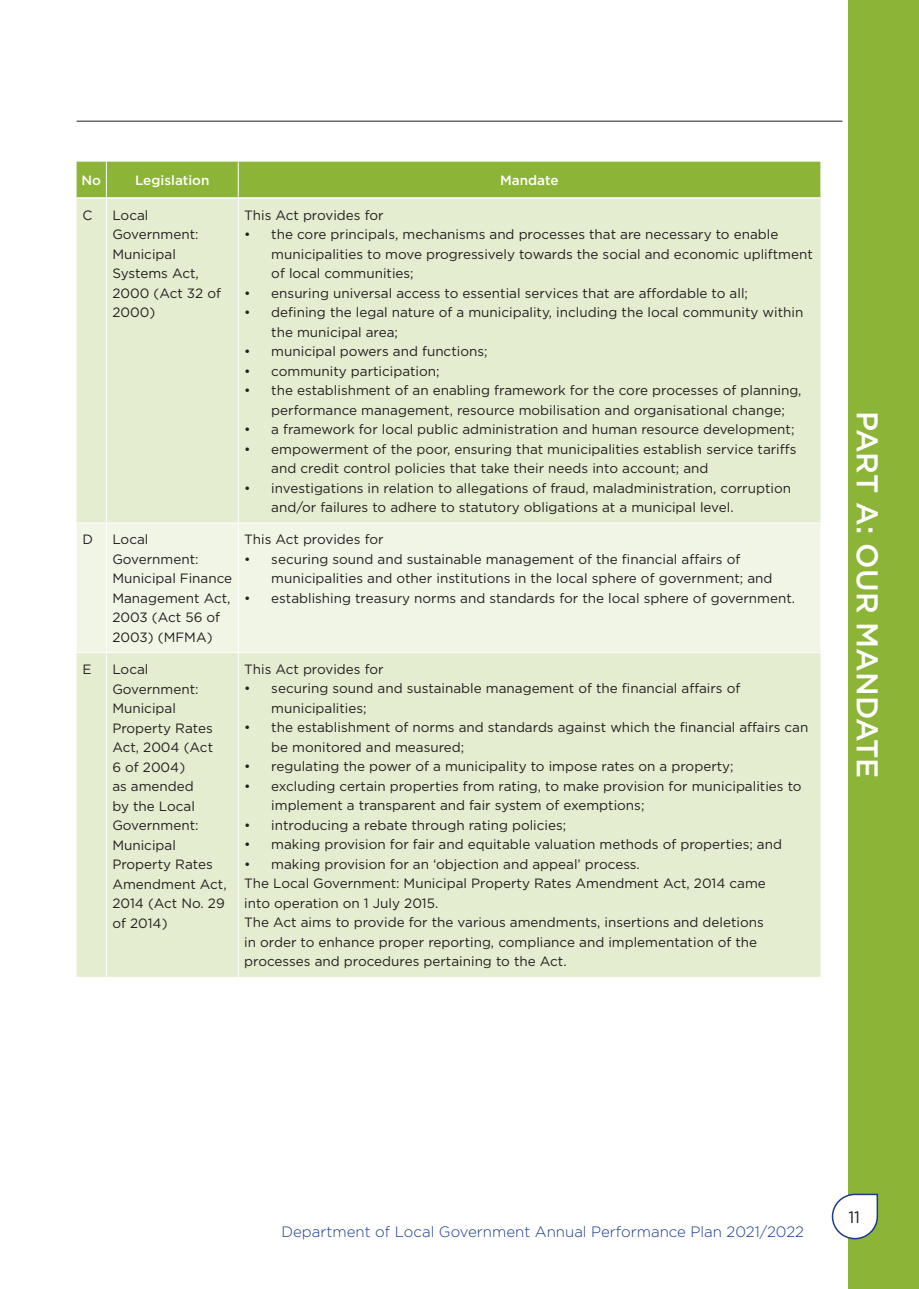
<style>
.page{position:relative;width:919px;height:1289px;background:#fff}
.page>*{position:absolute;margin:0;border:0;box-sizing:border-box;transform-origin:0 0}
.t1{font:500 30px "Gotham";color:#fff}
.t2{font:16.5px "Gotham";color:#231f20}
.t3{font:300 15px "Gotham";color:#193a8d}
.t4{font:13.5px/19.5px "Gotham";color:#231f20}
.t5{font:500 13.5px "Gotham";color:#fff}
</style>
<div class="page">
<hr style="left:77px;top:121px;width:765px;height:1px;background:#231f20">
<div style="left:847px;top:0;width:71px;height:1288px;background:#8cb436"></div>
<svg style="left:831px;top:1192px;width:47px;height:48px"></svg>
<div style="left:77px;top:162px;width:743px;height:35px;background:#8cb436"></div>
<div style="left:77px;top:199px;width:743px;height:778px;background:#e4edd0"></div>
<div style="left:77px;top:523px;width:743px;height:129px;background:#f0f5e6"></div>
<hr style="left:106px;top:198px;width:1px;height:324px;background:#fff">
<hr style="left:238px;top:198px;width:1px;height:324px;background:#fff">
<svg style="left:77px;top:522px;width:29px;height:1px"></svg>
<hr style="left:106px;top:522px;width:132px;height:1px;background:#fff">
<hr style="left:106px;top:523px;width:1px;height:129px;background:#fff">
<hr style="left:238px;top:522px;width:582px;height:1px;background:#fff">
<hr style="left:238px;top:523px;width:1px;height:129px;background:#fff">
<svg style="left:77px;top:652px;width:29px;height:1px"></svg>
<hr style="left:106px;top:652px;width:132px;height:1px;background:#fff">
<hr style="left:106px;top:653px;width:1px;height:324px;background:#fff">
<hr style="left:238px;top:652px;width:582px;height:1px;background:#fff">
<hr style="left:238px;top:653px;width:1px;height:324px;background:#fff">
<hr style="left:106px;top:162px;width:1px;height:36px;background:#fff">
<hr style="left:238px;top:162px;width:1px;height:36px;background:#fff">
<p class="t5" style="left:81px;top:172px;width:21px">No</p>
<p class="t5" style="left:135px;top:172px;width:76px">Legislation</p>
<p class="t5" style="left:500px;top:172px;width:60px">Mandate</p>
<p class="t4" style="left:83px;top:205px;width:11px">C</p>
<p class="t4" style="left:112px;top:205px;width:110px">Local<br>Government:<br>Municipal<br>Systems Act,<br>2000 (Act 32 of<br>2000)</p>
<p class="t4" style="left:244px;top:205px;width:141px">This Act provides for</p>
<p class="t4" style="left:271px;top:224px;width:543px;text-indent:-27px">• the core principals, mechanisms and processes that are necessary to enable municipalities to move progressively towards the social and economic upliftment of local communities;</p>
<p class="t4" style="left:244px;top:283px;width:505px">• ensuring universal access to essential services that are affordable to all;</p>
<p class="t4" style="left:271px;top:302px;width:533px;text-indent:-27px">• defining the legal nature of a municipality, including the local community within the municipal area;</p>
<p class="t4" style="left:244px;top:341px;width:245px">• municipal powers and functions;</p>
<p class="t4" style="left:244px;top:361px;width:197px">• community participation;</p>
<p class="t4" style="left:271px;top:380px;width:532px;text-indent:-27px">• the establishment of an enabling framework for the core processes of planning, performance management, resource mobilisation and organisational change;</p>
<p class="t4" style="left:244px;top:419px;width:551px">• a framework for local public administration and human resource development;</p>
<p class="t4" style="left:271px;top:439px;width:526px;text-indent:-27px">• empowerment of the poor, ensuring that municipalities establish service tariffs and credit control policies that take their needs into account; and</p>
<p class="t4" style="left:271px;top:478px;width:521px;text-indent:-27px">• investigations in relation to allegations of fraud, maladministration, corruption and/or failures to adhere to statutory obligations at a municipal level.</p>
<p class="t4" style="left:83px;top:529px;width:12px">D</p>
<p class="t4" style="left:112px;top:529px;width:121px">Local<br>Government:<br>Municipal Finance<br>Management Act,<br>2003 (Act 56 of<br>2003) (MFMA)</p>
<p class="t4" style="left:244px;top:529px;width:141px">This Act provides for</p>
<p class="t4" style="left:271px;top:549px;width:502px;text-indent:-27px">• securing sound and sustainable management of the financial affairs of municipalities and other institutions in the local sphere of government; and</p>
<p class="t4" style="left:244px;top:588px;width:552px">• establishing treasury norms and standards for the local sphere of government.</p>
<p class="t4" style="left:83px;top:659px;width:11px">E</p>
<p class="t4" style="left:112px;top:659px;width:116px">Local<br>Government:<br>Municipal<br>Property Rates<br>Act, 2004 (Act<br>6 of 2004)<br>as amended<br>by the Local<br>Government:<br>Municipal<br>Property Rates<br>Amendment Act,<br>2014 (Act No. 29 of 2014)</p>
<p class="t4" style="left:244px;top:659px;width:141px">This Act provides for</p>
<p class="t4" style="left:271px;top:678px;width:470px;text-indent:-27px">• securing sound and sustainable management of the financial affairs of municipalities;</p>
<p class="t4" style="left:271px;top:717px;width:538px;text-indent:-27px">• the establishment of norms and standards against which the financial affairs can be monitored and measured;</p>
<p class="t4" style="left:244px;top:756px;width:491px">• regulating the power of a municipality to impose rates on a property;</p>
<p class="t4" style="left:271px;top:776px;width:532px;text-indent:-27px">• excluding certain properties from rating, to make provision for municipalities to implement a transparent and fair system of exemptions;</p>
<p class="t4" style="left:244px;top:815px;width:323px">• introducing a rebate through rating policies;</p>
<p class="t4" style="left:244px;top:834px;width:539px">• making provision for fair and equitable valuation methods of properties; and</p>
<p class="t4" style="left:244px;top:854px;width:523px">• making provision for an ‘objection and appeal’ process.<br>The Local Government: Municipal Property Rates Amendment Act, 2014 came into operation on 1 July 2015.<br>The Act aims to provide for the various amendments, insertions and deletions in order to enhance proper reporting, compliance and implementation of the processes and procedures pertaining to the Act.</p>
<h1 class="t1" style="left:886px;top:410px;width:369px;rotate:90deg">PART A: OUR MANDATE</h1>
<p class="t3" style="left:281px;top:1221px;width:524px">Department of Local Government Annual Performance Plan 2021/2022</p>
<p class="t2" style="left:848px;top:1206px;width:13px">11</p>
</div>
